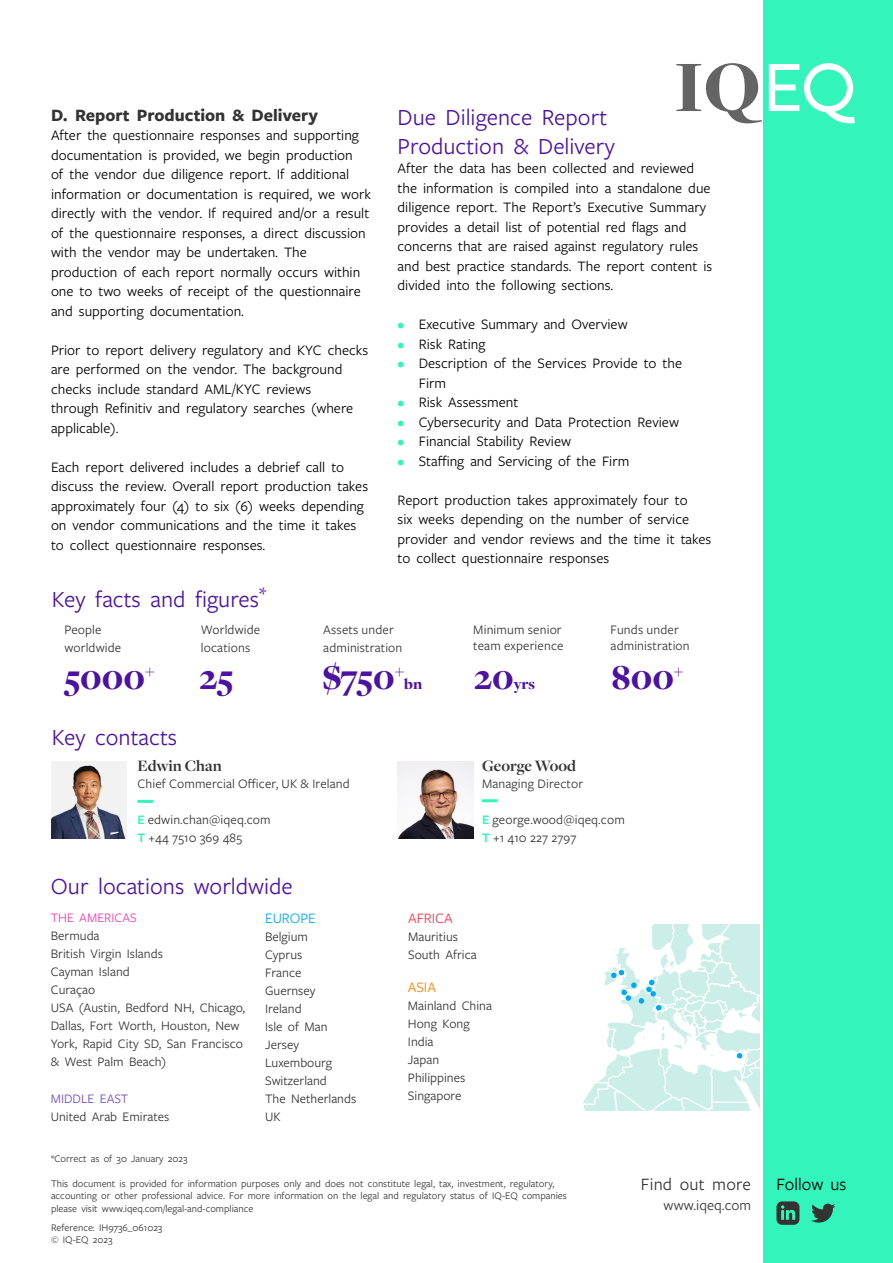
<style>
.page{position:relative;width:893px;height:1263px;background:#fff}
.page>*{position:absolute;margin:0;border:0;box-sizing:border-box;transform-origin:0 0}
.t1{font:900 36.3px "Freight Disp Pro";color:#4c12a1}
.t2{font:24px/28.8px "Freight Sans Pro";color:#4c12a1}
.t3{font:700 18px "Freight Sans Pro";color:#333}
.t4{font:18px "Freight Sans Pro";letter-spacing:.01em;color:#333}
.t5{font:18px "Freight Sans Pro";color:#000}
.t6{font:700 16.5px "Freight Disp Pro";color:#333}
.t7{font:900 15.9px "Freight Disp Pro";color:#4c12a1}
.t8{font:15px/19.5px "Freight Sans Pro";color:#000}
.t9{font:15px "Freight Sans Pro";color:#333}
.t10{font:15px "Freight Sans Pro";color:#00a9f4}
.t11{font:15px "Freight Sans Pro";color:#f4364c}
.t12{font:15px "Freight Sans Pro";color:#ff8200}
.t13{font:13.5px/18px "Freight Sans Pro";color:#333}
.t14{font:13.5px "Freight Sans Pro";color:#e93cac}
.t15{font:13.5px "Freight Sans Pro";color:#7248bd}
.t16{font:10.5px/12.6px "Freight Sans Pro";color:#333}
.s1{color:#33f4bb}
.s2{font-weight:600;color:#33f4bb}
</style>
<div class="page">
<div style="left:763px;top:0;width:130px;height:1263px;background:#33f4bb"></div>
<svg style="left:676px;top:63px;width:86px;height:60px"></svg>
<svg style="left:769px;top:63px;width:86px;height:60px"></svg>
<img style="left:398px;top:761px;width:76px;height:77px">
<img style="left:52px;top:761px;width:75px;height:77px">
<svg style="left:811px;top:1203px;width:24px;height:19px"></svg>
<svg style="left:776px;top:1201px;width:23px;height:24px"></svg>
<svg style="left:583px;top:924px;width:177px;height:186px"></svg>
<hr style="left:482px;top:799px;width:15px;height:3px;background:#33f4bb">
<hr style="left:137px;top:800px;width:16px;height:3px;background:#33f4bb">
<p class="t3" style="left:51px;top:102px;width:268px">D. Report Production &amp; Delivery</p>
<p class="t8" style="left:51px;top:125px;width:321px">After the questionnaire responses and supporting documentation is provided, we begin production<br>of the vendor due diligence report. If additional information or documentation is required, we work directly with the vendor. If required and/or a result of the questionnaire responses, a direct discussion with the vendor may be undertaken. The production of each report normally occurs within one to two weeks of receipt of the questionnaire and supporting documentation.</p>
<p class="t8" style="left:51px;top:339px;width:319px">Prior to report delivery regulatory and KYC checks are performed on the vendor. The background checks include standard AML/KYC reviews<br>through Refinitiv and regulatory searches (where applicable).</p>
<p class="t8" style="left:51px;top:456px;width:319px">Each report delivered includes a debrief call to discuss the review. Overall report production takes approximately four (4) to six (6) weeks depending on vendor communications and the time it takes to collect questionnaire responses.</p>
<h2 class="t2" style="left:52px;top:583px;width:216px">Key facts and figures<sup>*</sup></h2>
<h2 class="t2" style="left:398px;top:102px;width:219px">Due Diligence Report<br>Production &amp; Delivery</h2>
<p class="t8" style="left:398px;top:158px;width:316px">After the data has been collected and reviewed the information is compiled into a standalone due diligence report. The Report’s Executive Summary provides a detail list of potential red flags and concerns that are raised against regulatory rules and best practice standards. The report content is divided into the following sections.</p>
<p class="t8" style="left:398px;top:314px;width:232px"><span class="s1">•</span> Executive Summary and Overview</p>
<p class="t8" style="left:398px;top:333px;width:89px"><span class="s1">•</span> Risk Rating</p>
<p class="t8" style="left:419px;top:353px;width:265px;text-indent:-21px"><span class="s1">•</span> Description of the Services Provide to the<br>Firm</p>
<p class="t8" style="left:398px;top:392px;width:122px"><span class="s1">•</span> Risk Assessment</p>
<p class="t8" style="left:398px;top:411px;width:283px"><span class="s1">•</span> Cybersecurity and Data Protection Review</p>
<p class="t8" style="left:398px;top:431px;width:175px"><span class="s1">•</span> Financial Stability Review</p>
<p class="t8" style="left:398px;top:450px;width:233px"><span class="s1">•</span> Staffing and Servicing of the Firm</p>
<p class="t8" style="left:398px;top:489px;width:315px">Report production takes approximately four to<br>six weeks depending on the number of service provider and vendor reviews and the time it takes to collect questionnaire responses</p>
<p class="t13" style="left:64px;top:620px;width:58px">People worldwide</p>
<p class="t13" style="left:201px;top:620px;width:61px">Worldwide locations</p>
<p class="t13" style="left:323px;top:620px;width:81px">Assets under administration</p>
<p class="t13" style="left:473px;top:620px;width:92px;line-height:16.5px">Minimum senior team experience</p>
<p class="t13" style="left:611px;top:620px;width:81px;line-height:16.5px">Funds under administration</p>
<h1 class="t1" style="left:64px;top:653px;width:171px">5000<sup>+</sup> 25</h1>
<h1 class="t1" style="left:322px;top:653px;width:84px">$750<sup>+</sup></h1>
<h1 class="t1" style="left:611px;top:653px;width:73px">800<sup>+</sup></h1>
<p class="t7" style="left:404px;top:673px;width:20px">bn</p>
<h1 class="t1" style="left:474px;top:653px;width:41px">20</h1>
<p class="t7" style="left:514px;top:673px;width:23px">yrs</p>
<h2 class="t2" style="left:52px;top:722px;width:127px">Key contacts</h2>
<p class="t6" style="left:137px;top:755px;width:86px">Edwin Chan</p>
<p class="t13" style="left:137px;top:774px;width:214px">Chief Commercial Officer, UK &amp; Ireland</p>
<p class="t13" style="left:137px;top:810px;width:135px"><span class="s2">E</span> edwin.chan@iqeq.com<br><span class="s2">T</span> +44 7510 369 485</p>
<p class="t6" style="left:482px;top:755px;width:95px">George Wood</p>
<p class="t13" style="left:482px;top:774px;width:103px">Managing Director</p>
<p class="t13" style="left:482px;top:810px;width:144px"><span class="s2">E</span> george.wood@iqeq.com<br><span class="s2">T</span> +1 410 227 2797</p>
<h2 class="t2" style="left:51px;top:870px;width:243px">Our locations worldwide</h2>
<p class="t14" style="left:51px;top:909px;width:87px">THE AMERICAS</p>
<p class="t13" style="left:51px;top:926px;width:196px">Bermuda<br>British Virgin Islands<br>Cayman Island<br>Curaçao<br>USA (Austin, Bedford NH, Chicago,<br>Dallas, Fort Worth, Houston, New<br>York, Rapid City SD, San Francisco &amp; West Palm Beach)</p>
<p class="t10" style="left:265px;top:908px;width:52px">EUROPE</p>
<p class="t13" style="left:265px;top:927px;width:93px">Belgium<br>Cyprus<br>France<br>Guernsey<br>Ireland<br>Isle of Man<br>Jersey<br>Luxembourg<br>Switzerland<br>The Netherlands<br>UK</p>
<p class="t11" style="left:408px;top:908px;width:46px">AFRICA</p>
<p class="t13" style="left:408px;top:927px;width:70px">Mauritius<br>South Africa</p>
<p class="t12" style="left:408px;top:977px;width:30px">ASIA</p>
<p class="t13" style="left:408px;top:996px;width:85px">Mainland China<br>Hong Kong<br>India<br>Japan<br>Philippines</p>
<p class="t15" style="left:51px;top:1089px;width:79px">MIDDLE EAST</p>
<p class="t13" style="left:408px;top:1086px;width:55px">Singapore</p>
<p class="t13" style="left:51px;top:1107px;width:120px">United Arab Emirates</p>
<p class="t16" style="left:51px;top:1151px;width:138px">*Correct as of 30 January 2023</p>
<p class="t16" style="left:51px;top:1176px;width:517px">This document is provided for information purposes only and does not constitute legal, tax, investment, regulatory, accounting or other professional advice. For more information on the legal and regulatory status of IQ-EQ companies please visit www.iqeq.com/legal-and-compliance</p>
<p class="t16" style="left:51px;top:1220px;width:113px">Reference: IH9736_061023 © IQ-EQ 2023</p>
<p class="t4" style="left:641px;top:1172px;width:111px">Find out more</p>
<p class="t5" style="left:776px;top:1172px;width:72px">Follow us</p>
<p class="t9" style="left:663px;top:1195px;width:89px">www.iqeq.com</p>
</div>
